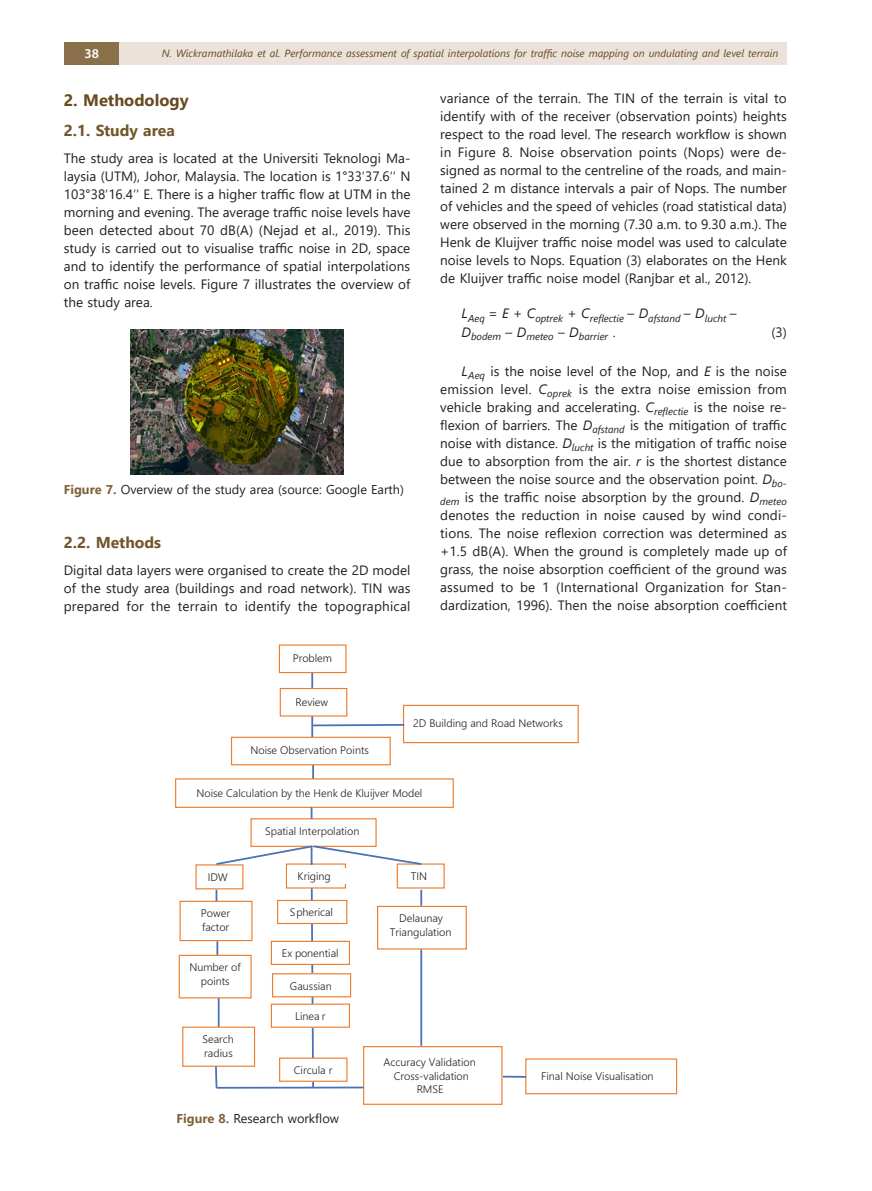
<style>
.page{position:relative;width:872px;height:1191px;background:#fff}
.page>*{position:absolute;margin:0;border:0;box-sizing:border-box;transform-origin:0 0}
.t1{font:700 16.5px "Segoe UI";color:#684a1e}
.t2{font:700 15.75px "Segoe UI";color:#73552a}
.t3{font:13.5px/18px "Segoe UI";color:#231f20;text-align:justify}
.t4{font:600 13.5px "Myriad Pro";color:#fff}
.t5{font:12.75px "Segoe UI";color:#231f20}
.t6{font:300 10.95px/13.6px "Segoe UI";color:#231f20;text-align:center}
.t7{font:italic 10.5px "Segoe UI";color:#684a1e}
.t8{font:italic 10.2px/18px "Segoe UI";color:#231f20}
.s1{font-style:italic}
.s2{font-weight:700;color:#7f623a}
</style>
<div class="page">
<div style="left:64px;top:43px;width:55px;height:22px;background:#8a6f4b"></div>
<div style="left:119px;top:43px;width:668px;height:22px;background:#ebe2dc"></div>
<img style="left:131px;top:329px;width:212px;height:145px">
<svg style="left:311px;top:673px;width:2px;height:15px"></svg>
<hr style="left:311px;top:716px;width:2px;height:21px;background:#4871b8">
<svg style="left:312px;top:765px;width:2px;height:13px"></svg>
<div style="left:279px;top:644px;width:67px;height:29px;border:1px solid #ee7e30"></div>
<div style="left:280px;top:688px;width:67px;height:28px;border:1px solid #ee7e30"></div>
<div style="left:231px;top:736px;width:160px;height:29px;border:1px solid #ee7e30"></div>
<div style="left:403px;top:705px;width:176px;height:38px;border:1px solid #ee7e30"></div>
<div style="left:175px;top:778px;width:279px;height:30px;border:1px solid #ee7e30"></div>
<div style="left:250px;top:818px;width:127px;height:29px;border:1px solid #ee7e30"></div>
<div style="left:195px;top:864px;width:48px;height:25px;border:1px solid #ee7e30"></div>
<div style="left:525px;top:1058px;width:152px;height:36px;border:1px solid #ee7e30"></div>
<svg style="left:311px;top:723px;width:94px;height:4px"></svg>
<div style="left:179px;top:900px;width:73px;height:41px;border:1px solid #ee7e30"></div>
<div style="left:182px;top:1026px;width:73px;height:40px;border:1px solid #ee7e30"></div>
<svg style="left:423px;top:888px;width:105px;height:201px"></svg>
<div style="left:179px;top:954px;width:73px;height:44px;border:1px solid #ee7e30"></div>
<div style="left:377px;top:906px;width:89px;height:43px;background:#fff"></div>
<div style="left:377px;top:906px;width:90px;height:43px;border:1px solid #ee7e30"></div>
<svg style="left:214px;top:844px;width:209px;height:245px"></svg>
<p class="t4" style="left:84px;top:45px;width:16px">38</p>
<p class="t7" style="left:162px;top:43px;width:618px">N. Wickramathilaka et al. Performance assessment of spatial interpolations for traffic noise mapping on undulating and level terrain</p>
<p class="t1" style="left:64px;top:84px;width:126px">2. Methodology</p>
<p class="t2" style="left:64px;top:116px;width:113px">2.1. Study area</p>
<p class="t3" style="left:64px;top:148px;width:348px">The study area is located at the Universiti Teknologi Ma&shy;laysia (UTM), Johor, Malaysia. The location is 1°33′37.6′′ N 103°38′16.4′′ E. There is a higher traffic flow at UTM in the morning and evening. The average traffic noise levels have been detected about 70 dB(A) (Nejad et al., 2019). This study is carried out to visualise traffic noise in 2D, space and to identify the performance of spatial interpolations on traffic noise levels. Figure 7 illustrates the overview of the study area.</p>
<p class="t3" style="left:440px;top:88px;width:348px">variance of the terrain. The TIN of the terrain is vital to identify with of the receiver (observation points) heights respect to the road level. The research workflow is shown in Figure 8. Noise observation points (Nops) were de&shy;signed as normal to the centreline of the roads, and main&shy;tained 2 m distance intervals a pair of Nops. The number of vehicles and the speed of vehicles (road statistical data) were observed in the morning (7.30 a.m. to 9.30 a.m.). The Henk de Kluijver traffic noise model was used to calculate noise levels to Nops. Equation (3) elaborates on the Henk de Kluijver traffic noise model (Ranjbar et al., 2012).</p>
<p class="t8" style="left:461px;top:307px;width:276px"><sup>L</sup>Aeq <sup>=</sup> <sup>E</sup> <sup>+</sup> <sup>C</sup>optrek <sup>+</sup> <sup>C</sup>reflectie <sup>–</sup> <sup>D</sup>afstand <sup>–</sup> <sup>D</sup>lucht <sup>–<br></sup><sup>D</sup>bodem <sup>–</sup> <sup>D</sup>meteo <sup>–</sup> <sup>D</sup>barrier <sup>.</sup></p>
<p class="t3" style="left:771px;top:321px;width:17px">(3)</p>
<p class="t3" style="left:440px;top:361px;width:348px;text-indent:21px"><span class="s1">L</span><sub>Aeq</sub> is the noise level of the Nop, and <span class="s1">E</span> is the noise emission level. <span class="s1">C</span><sub>oprek</sub> is the extra noise emission from vehicle braking and accelerating. <span class="s1">C</span><sub>reflectie</sub> is the noise re&shy;flexion of barriers. The <span class="s1">D</span><sub>afstand</sub> is the mitigation of traffic noise with distance. <span class="s1">D</span><sub>lucht</sub> is the mitigation of traffic noise due to absorption from the air. <span class="s1">r</span> is the shortest distance between the noise source and the observation point. <span class="s1">D</span><sub>bo&shy;dem</sub> is the traffic noise absorption by the ground. <span class="s1">D</span><sub>meteo </sub>denotes the reduction in noise caused by wind condi&shy;tions. The noise reflexion correction was determined as +1.5 dB(A). When the ground is completely made up of grass, the noise absorption coefficient of the ground was assumed to be 1 (International Organization for Stan&shy;dardization, 1996). Then the noise absorption coefficient</p>
<p class="t5" style="left:64px;top:477px;width:342px"><span class="s2">Figure 7.</span> Overview of the study area (source: Google Earth)</p>
<p class="t2" style="left:64px;top:527px;width:99px">2.2. Methods</p>
<p class="t3" style="left:64px;top:559px;width:348px">Digital data layers were organised to create the 2D model of the study area (buildings and road network). TIN was prepared for the terrain to identify the topographical</p>
<p class="t6" style="left:293px;top:650px;width:41px">Problem</p>
<p class="t6" style="left:295px;top:694px;width:34px">Review</p>
<p class="t6" style="left:250px;top:742px;width:120px">Noise Observation Points</p>
<p class="t6" style="left:413px;top:715px;width:151px">2D Building and Road Networks</p>
<p class="t6" style="left:196px;top:785px;width:227px">Noise Calculation by the Henk de Kluijver Model</p>
<p class="t6" style="left:265px;top:823px;width:96px">Spatial Interpolation</p>
<p class="t6" style="left:208px;top:869px;width:22px">IDW</p>
<p class="t6" style="left:298px;top:868px;width:35px">Kriging</p>
<p class="t6" style="left:411px;top:868px;width:18px">TIN</p>
<p class="t6" style="left:201px;top:905px;width:31px;text-align:left">Power factor</p>
<p class="t6" style="left:189px;top:959px;width:53px">Number of points</p>
<p class="t6" style="left:203px;top:1031px;width:33px;text-align:left">Search radius</p>
<p class="t6" style="left:290px;top:904px;width:45px">Spherical</p>
<p class="t6" style="left:282px;top:945px;width:58px">Ex ponential</p>
<p class="t6" style="left:290px;top:978px;width:43px">Gaussian</p>
<p class="t6" style="left:295px;top:1008px;width:32px">Linea r</p>
<p class="t6" style="left:294px;top:1062px;width:40px">Circula r</p>
<p class="t5" style="left:176px;top:1106px;width:164px"><span class="s2">Figure 8.</span> Research workflow</p>
<p class="t6" style="left:390px;top:910px;width:63px">Delaunay<br>Triangulation</p>
<p class="t6" style="left:383px;top:1054px;width:94px">Accuracy Validation<br>Cross-validation<br>RMSE</p>
<p class="t6" style="left:541px;top:1068px;width:114px">Final Noise Visualisation</p>
</div>
